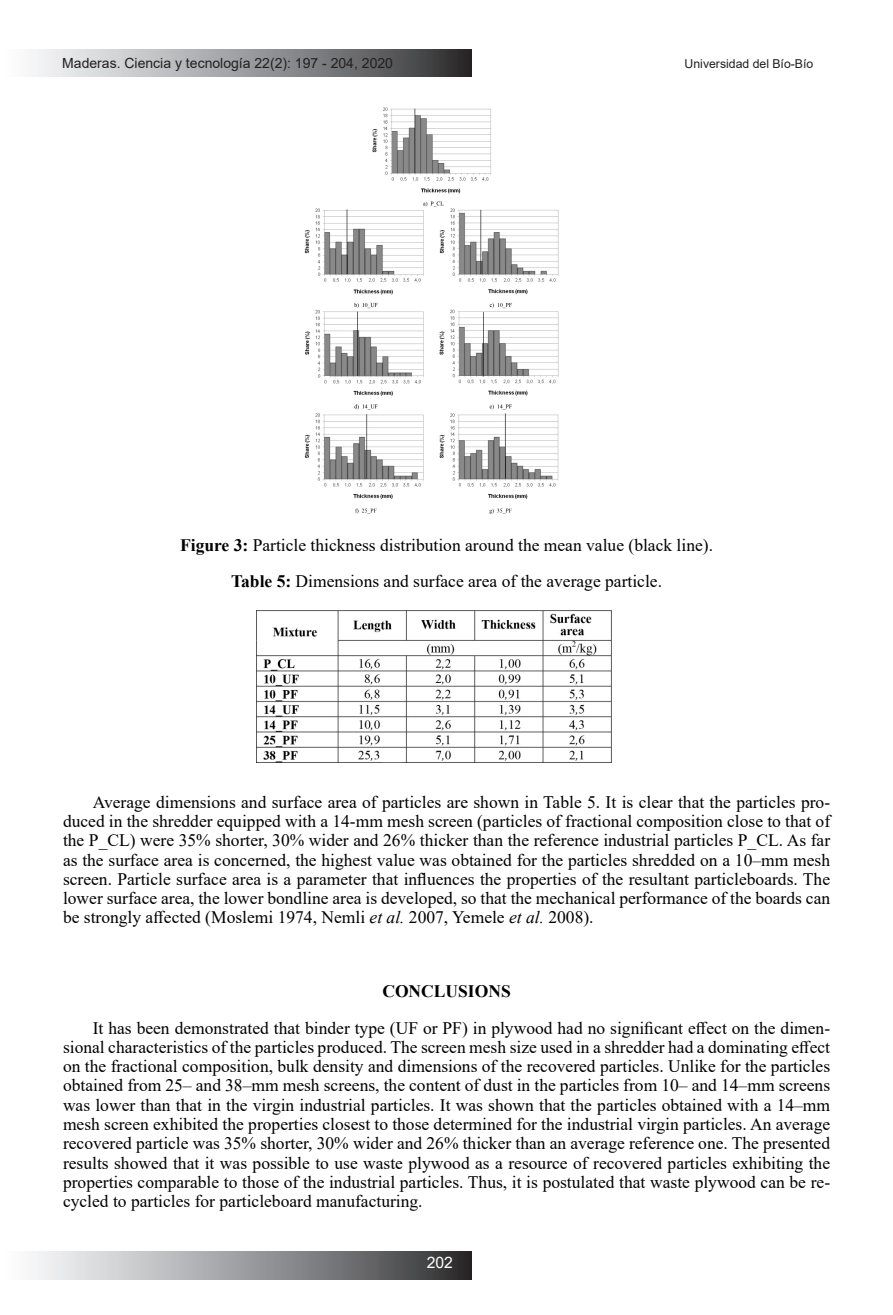
<style>
.page{position:relative;width:893px;height:1315px;background:#fff}
.page>*{position:absolute;margin:0;border:0;box-sizing:border-box;transform-origin:0 0}
.t1{font:17.5px/19.2px "Times New Roman";color:#000;text-align:justify}
.t2{font:700 17.5px "Times New Roman";color:#000}
.t3{font:15.75px "Arial";color:#fff}
.t4{font:14px "Arial";color:#231f20}
.t5{font:12.25px "Arial";color:#231f20}
.s1{font-weight:700}
.s2{font-style:italic}
</style>
<div class="page">
<div style="left:0;top:49px;width:471px;height:28px;background:linear-gradient(to right,#fff,#333436)"></div>
<div style="left:0;top:1252px;width:471px;height:27px;background:linear-gradient(to right,#fff,#333436)"></div>
<img style="left:304px;top:107px;width:255px;height:407px">
<img style="left:257px;top:610px;width:354px;height:152px">
<p class="t4" style="left:62px;top:53px;width:332px">Maderas. Ciencia y tecnología 22(2): 197 - 204, 2020</p>
<p class="t5" style="left:685px;top:56px;width:130px">Universidad del Bío-Bío</p>
<p class="t1" style="left:180px;top:534px;width:534px"><span class="s1">Figure 3:</span> Particle thickness distribution around the mean value (black line).</p>
<p class="t1" style="left:231px;top:571px;width:432px"><span class="s1">Table 5:</span> Dimensions and surface area of the average particle.</p>
<p class="t1" style="left:63px;top:792px;width:769px;text-indent:30px">Average dimensions and surface area of particles are shown in Table 5. It is clear that the particles pro&shy;duced in the shredder equipped with a 14-mm mesh screen (particles of fractional composition close to that of the P_CL) were 35% shorter, 30% wider and 26% thicker than the reference industrial particles P_CL. As far as the surface area is concerned, the highest value was obtained for the particles shredded on a 10–mm mesh screen. Particle surface area is a parameter that influences the properties of the resultant particleboards. The lower surface area, the lower bondline area is developed, so that the mechanical performance of the boards can be strongly affected (Moslemi 1974, Nemli <span class="s2">et al.</span> 2007, Yemele <span class="s2">et al.</span> 2008).</p>
<p class="t2" style="left:382px;top:978px;width:130px">CONCLUSIONS</p>
<p class="t1" style="left:63px;top:1017px;width:769px;text-indent:30px">It has been demonstrated that binder type (UF or PF) in plywood had no significant effect on the dimen&shy;sional characteristics of the particles produced. The screen mesh size used in a shredder had a dominating effect on the fractional composition, bulk density and dimensions of the recovered particles. Unlike for the particles obtained from 25– and 38–mm mesh screens, the content of dust in the particles from 10– and 14–mm screens was lower than that in the virgin industrial particles. It was shown that the particles obtained with a 14–mm mesh screen exhibited the properties closest to those determined for the industrial virgin particles. An average recovered particle was 35% shorter, 30% wider and 26% thicker than an average reference one. The presented results showed that it was possible to use waste plywood as a resource of recovered particles exhibiting the properties comparable to those of the industrial particles. Thus, it is postulated that waste plywood can be re&shy;cycled to particles for particleboard manufacturing.</p>
<p class="t3" style="left:427px;top:1252px;width:28px">202</p>
</div>
